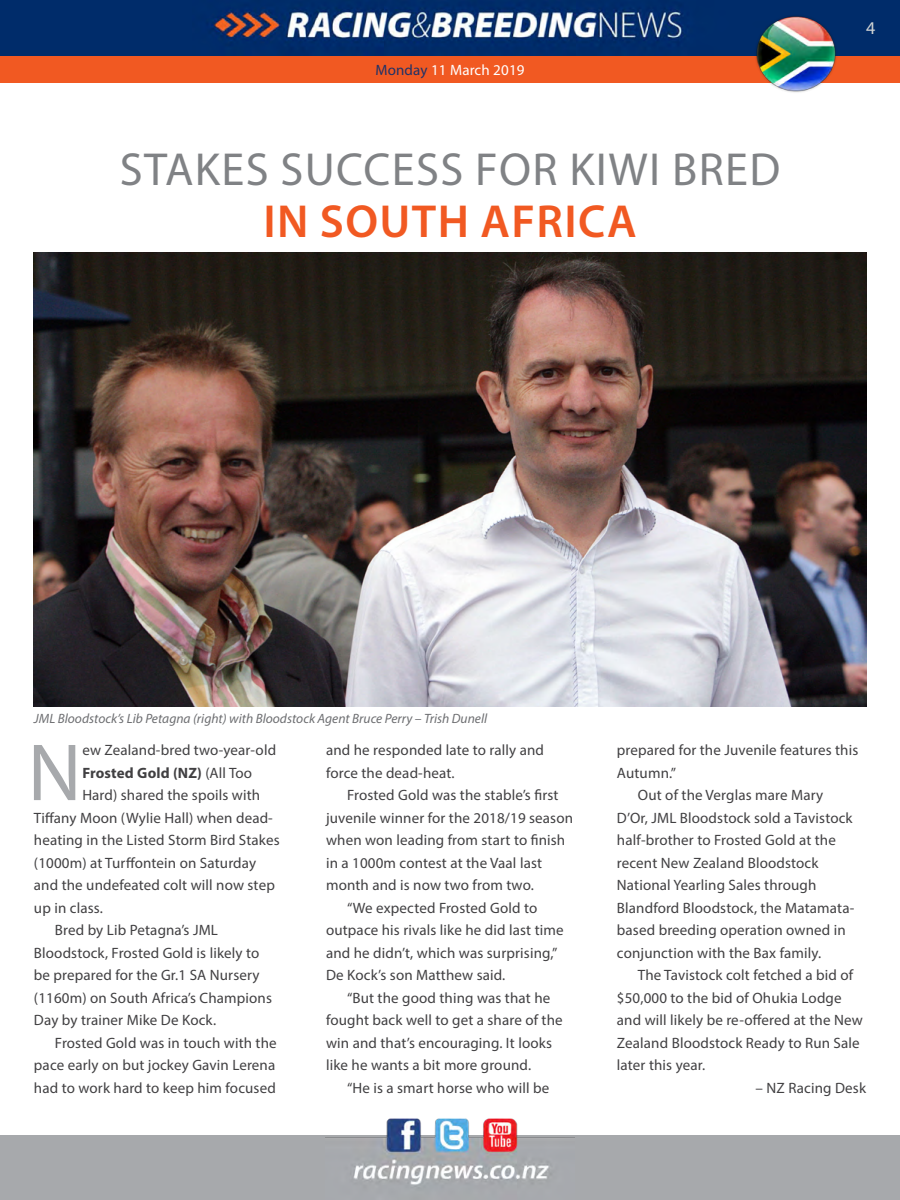
<style>
.page{position:relative;width:900px;height:1200px;background:#fff}
.page>*{position:absolute;margin:0;border:0;box-sizing:border-box;transform-origin:0 0}
.t1{font:81.75px "Myriad Pro";color:#a7a9ac}
.t2{font:46.5px "Myriad Pro";letter-spacing:.03em;color:#808285}
.t3{font:600 46.5px "Myriad Pro";letter-spacing:.03em;color:#f15922}
.t4{font:18px "Myriad Pro";color:#d1d4d4}
.t5{font:15px/22.5px "Myriad Pro";letter-spacing:.01em;color:#414042}
.t6{font:700 15px "Myriad Pro";letter-spacing:.01em;color:#414042}
.t7{font:15px "Myriad Pro";letter-spacing:.01em;color:#fff}
.t8{font:italic 13.5px "Myriad Pro";color:#6d6e71}
.s1{color:#203267}
.s2{font-weight:400}
</style>
<div class="page">
<div style="left:0;top:1136px;width:900px;height:64px;background:#a7a9ac"></div>
<img style="left:325px;top:1118px;width:250px;height:67px">
<div style="left:0;top:56px;width:900px;height:27px;background:#f15922"></div>
<img style="left:0;top:0;width:900px;height:56px">
<img style="left:34px;top:253px;width:832px;height:454px">
<img style="left:752px;top:12px;width:88px;height:81px">
<p class="t7" style="left:375px;top:61px;width:151px"><span class="s1">Monday</span> 11 March 2019</p>
<h2 class="t2" style="left:120px;top:141px;width:657px">Stakes success for Kiwi bred</h2>
<h2 class="t3" style="left:263px;top:192px;width:375px">IN SOUTH AFRICA</h2>
<p class="t4" style="left:866px;top:17px;width:11px">4</p>
<p class="t8" style="left:34px;top:710px;width:455px">JML Bloodstock’s Lib Petagna (right) with Bloodstock Agent Bruce Perry – Trish Dunell</p>
<h1 class="t1" style="left:28px;top:722px;width:55px">N</h1>
<p class="t5" style="left:82px;top:739px;width:195px">ew Zealand-bred two-year-old</p>
<p class="t6" style="left:82px;top:763px;width:171px">Frosted Gold (NZ) <span class="s2">(All Too</span></p>
<p class="t5" style="left:82px;top:784px;width:179px">Hard) shared the spoils with</p>
<p class="t5" style="left:34px;top:806px;width:240px">Tiffany Moon (Wylie Hall) when dead-</p>
<p class="t5" style="left:34px;top:829px;width:247px">heating in the Listed Storm Bird Stakes</p>
<p class="t5" style="left:34px;top:851px;width:224px">(1000m) at Turffontein on Saturday</p>
<p class="t5" style="left:34px;top:874px;width:242px">and the undefeated colt will now step</p>
<p class="t5" style="left:34px;top:896px;width:70px">up in class.</p>
<p class="t5" style="left:55px;top:919px;width:163px">Bred by Lib Petagna’s JML</p>
<p class="t5" style="left:34px;top:941px;width:227px">Bloodstock, Frosted Gold is likely to</p>
<p class="t5" style="left:34px;top:964px;width:227px">be prepared for the Gr.1 SA Nursery</p>
<p class="t5" style="left:34px;top:986px;width:240px">(1160m) on South Africa’s Champions</p>
<p class="t5" style="left:34px;top:1009px;width:184px">Day by trainer Mike De Kock.</p>
<p class="t5" style="left:55px;top:1031px;width:223px">Frosted Gold was in touch with the</p>
<p class="t5" style="left:34px;top:1054px;width:243px">pace early on but jockey Gavin Lerena</p>
<p class="t5" style="left:34px;top:1076px;width:243px">had to work hard to keep him focused</p>
<p class="t5" style="left:326px;top:739px;width:220px">and he responded late to rally and force the dead-heat.</p>
<p class="t5" style="left:347px;top:784px;width:213px">Frosted Gold was the stable’s first</p>
<p class="t5" style="left:326px;top:806px;width:249px">juvenile winner for the 2018/19 season</p>
<p class="t5" style="left:326px;top:829px;width:241px">when won leading from start to finish</p>
<p class="t5" style="left:326px;top:851px;width:218px">in a 1000m contest at the Vaal last</p>
<p class="t5" style="left:326px;top:874px;width:209px">month and is now two from two.</p>
<p class="t5" style="left:347px;top:896px;width:192px">“We expected Frosted Gold to</p>
<p class="t5" style="left:326px;top:919px;width:239px">outpace his rivals like he did last time</p>
<p class="t5" style="left:326px;top:941px;width:233px">and he didn’t, which was surprising,”</p>
<p class="t5" style="left:326px;top:964px;width:181px">De Kock’s son Matthew said.</p>
<p class="t5" style="left:347px;top:986px;width:205px">“But the good thing was that he</p>
<p class="t5" style="left:326px;top:1009px;width:238px">fought back well to get a share of the</p>
<p class="t5" style="left:326px;top:1031px;width:227px">win and that’s encouraging. It looks</p>
<p class="t5" style="left:326px;top:1054px;width:207px">like he wants a bit more ground.</p>
<p class="t5" style="left:347px;top:1076px;width:204px">“He is a smart horse who will be</p>
<p class="t5" style="left:617px;top:739px;width:243px">prepared for the Juvenile features this</p>
<p class="t5" style="left:617px;top:761px;width:61px">Autumn.”</p>
<p class="t5" style="left:638px;top:784px;width:187px">Out of the Verglas mare Mary</p>
<p class="t5" style="left:617px;top:806px;width:237px">D’Or, JML Bloodstock sold a Tavistock</p>
<p class="t5" style="left:617px;top:829px;width:221px">half-brother to Frosted Gold at the</p>
<p class="t5" style="left:617px;top:851px;width:203px">recent New Zealand Bloodstock</p>
<p class="t5" style="left:617px;top:874px;width:201px">National Yearling Sales through</p>
<p class="t5" style="left:617px;top:896px;width:239px">Blandford Bloodstock, the Matamata-</p>
<p class="t5" style="left:617px;top:919px;width:230px">based breeding operation owned in</p>
<p class="t5" style="left:617px;top:941px;width:206px">conjunction with the Bax family.</p>
<p class="t5" style="left:638px;top:964px;width:217px">The Tavistock colt fetched a bid of</p>
<p class="t5" style="left:617px;top:986px;width:226px">$50,000 to the bid of Ohukia Lodge</p>
<p class="t5" style="left:617px;top:1009px;width:247px">and will likely be re-offered at the New</p>
<p class="t5" style="left:617px;top:1031px;width:244px">Zealand Bloodstock Ready to Run Sale</p>
<p class="t5" style="left:617px;top:1054px;width:90px">later this year.</p>
<p class="t5" style="left:756px;top:1076px;width:112px">– NZ Racing Desk</p>
</div>
